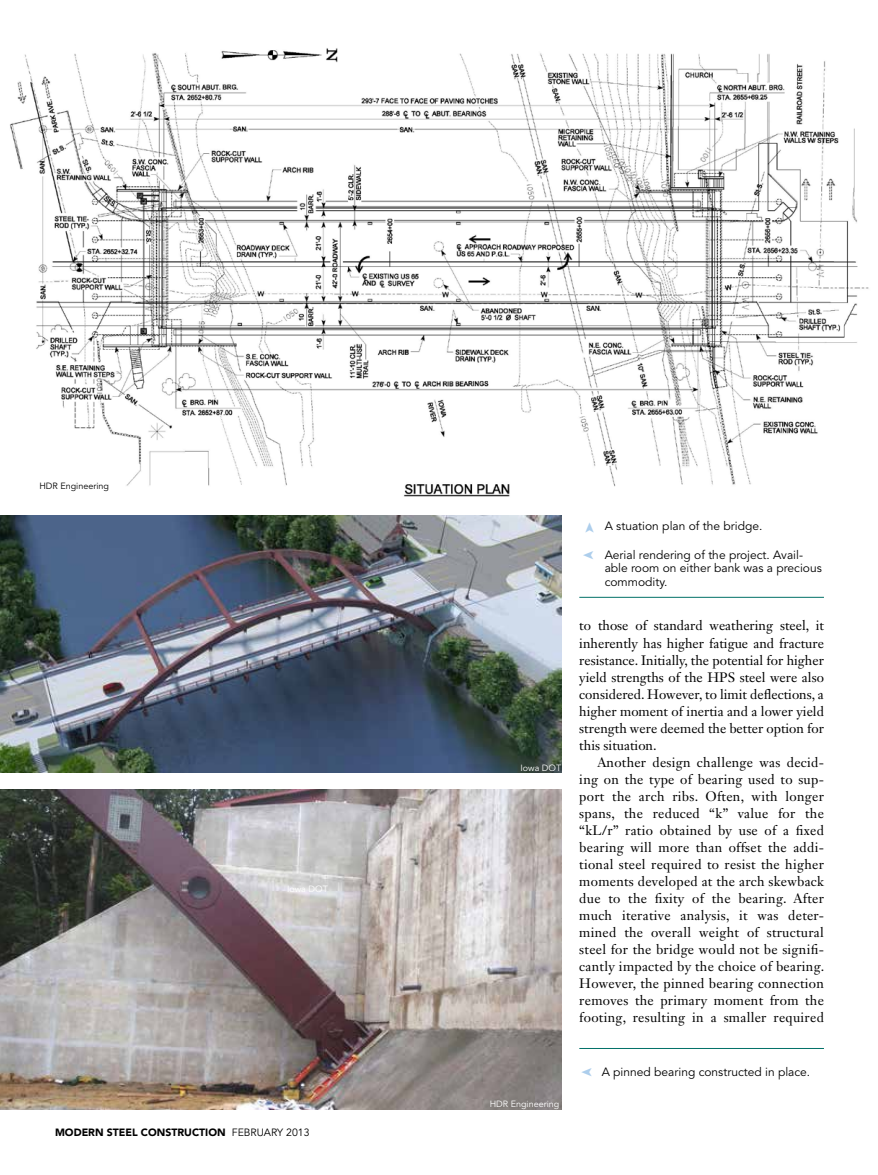
<style>
.page{position:relative;width:878px;height:1175px;background:#fff}
.page>*{position:absolute;margin:0;border:0;box-sizing:border-box;transform-origin:0 0}
.t1{font:13.5px/17px "Janson Text LT Std";letter-spacing:.01em;color:#000;text-align:justify}
.t2{font:12px/13.5px "Avenir LT Std";color:#000}
.t3{font:900 10.5px "Avenir LT Std";color:#000}
.t4{font:10.5px "Avenir LT Std";color:#000}
.t5{font:9px "Avenir LT Std";color:#fff}
.t6{font:9px "Avenir LT Std";color:#000}
</style>
<div class="page">
<img style="left:0;top:789px;width:561px;height:320px">
<img style="left:0;top:515px;width:561px;height:257px">
<img style="left:10px;top:48px;width:859px;height:449px">
<hr style="left:579px;top:597px;width:245px;height:1px;background:#007067">
<hr style="left:579px;top:1048px;width:245px;height:1px;background:#007067">
<p class="t6" style="left:39px;top:480px;width:71px">HDR Engineering</p>
<p class="t3" style="left:55px;top:1125px;width:9px">MODE</p>
<p class="t3" style="left:88px;top:1125px;width:26px">RN STEEL</p>
<p class="t3" style="left:141px;top:1125px;width:9px">CONST</p>
<p class="t3" style="left:177px;top:1125px;width:23px">RUCTION</p>
<p class="t4" style="left:232px;top:1126px;width:79px">feb ruary 2013</p>
<p class="t5" style="left:520px;top:762px;width:29px">I owa DOT</p>
<p class="t5" style="left:489px;top:1098px;width:71px">HDR Engineering</p>
<p class="t2" style="left:604px;top:520px;width:159px">A stuation plan of the bridge.</p>
<p class="t2" style="left:604px;top:548px;width:218px">Aerial rendering of the project. Avail&shy;able room on either bank was a precious commodity.</p>
<p class="t1" style="left:579px;top:617px;width:246px">to those of standard weathering steel, it inherently has higher fatigue and fracture resistance. Initially, the potential for higher yield strengths of the HPS steel were also considered. However, to limit deflections, a higher moment of inertia and a lower yield strength were deemed the better option for this situation.</p>
<p class="t1" style="left:579px;top:753px;width:246px;text-indent:18px">Another design challenge was decid&shy;ing on the type of bearing used to sup&shy;port the arch ribs. Often, with longer spans, the reduced “k” value for the “kL/r” ratio obtained by use of a fixed bearing will more than offset the addi&shy;tional steel required to resist the higher moments developed at the arch skewback due to the fixity of the bearing. After much iterative analysis, it was deter&shy;mined the overall weight of structural steel for the bridge would not be signifi&shy;cantly impacted by the choice of bearing.<br>However, the pinned bearing connection removes the primary moment from the footing, resulting in a smaller required</p>
<p class="t2" style="left:601px;top:1065px;width:210px">A pinned bearing constructed in place.</p>
</div>
